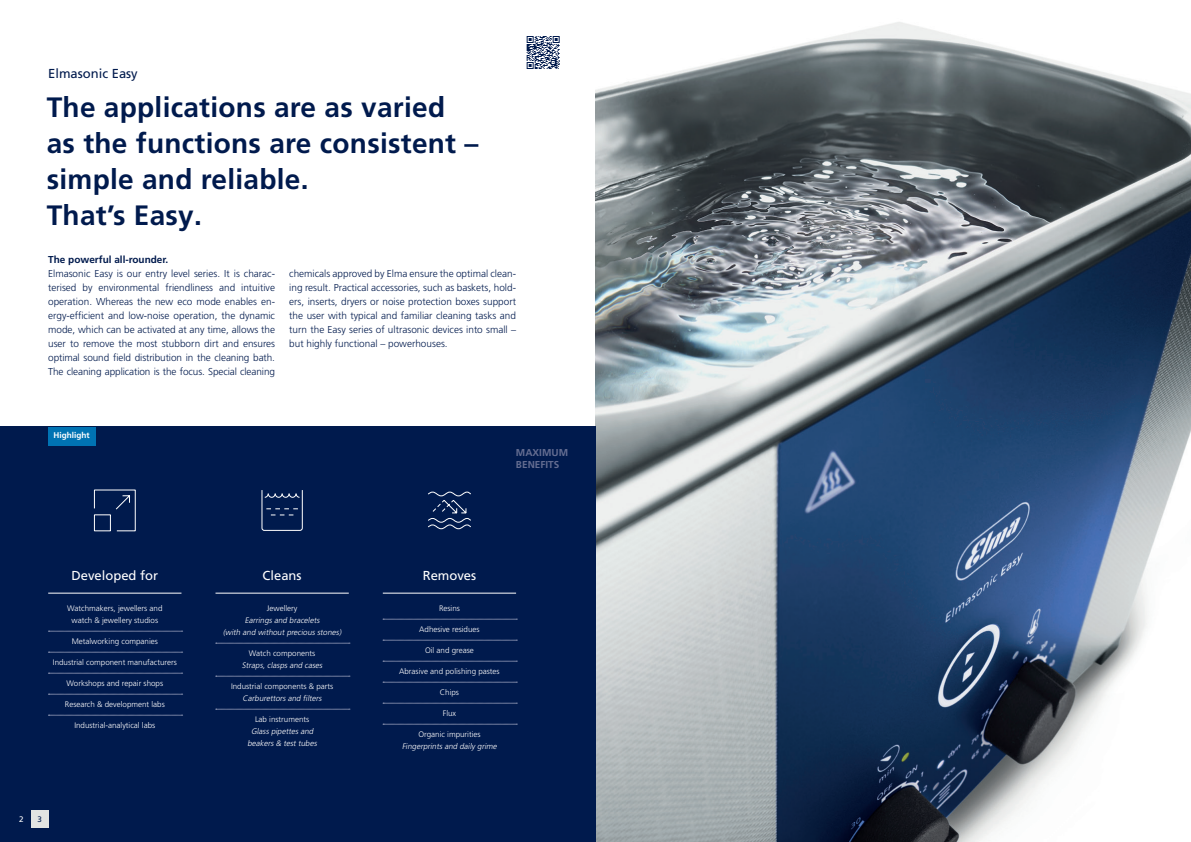
<style>
.page{position:relative;width:1191px;height:842px;background:#fff}
.page>*{position:absolute;margin:0;border:0;box-sizing:border-box;transform-origin:0 0}
.t1{font:700 28px/36px "Frutiger LT Pro";letter-spacing:.01em;color:#001a4d}
.t2{font:13px "Frutiger LT Pro";color:#fff}
.t3{font:13px "Frutiger LT Pro";color:#001a4d}
.t4{font:300 10px/14px "Frutiger LT Pro";letter-spacing:-.005em;color:#001a4d;text-align:justify}
.t5{font:700 10px "Frutiger LT Pro";color:#001a4d}
.t6{font:700 10px/12px "Frutiger LT Pro";color:#646d91}
.t7{font:700 8.2px "Frutiger LT Pro";color:#fff}
.t8{font:300 8px/12px "Frutiger LT Pro";color:#fff;text-align:center}
.t9{font:italic 300 8px/12px "Frutiger LT Pro";color:#fff;text-align:center}
.t10{font:8px "Frutiger LT Pro";color:#fff}
.t11{font:8px "Frutiger LT Pro";color:#001a4d}
</style>
<div class="page">
<svg style="left:526px;top:36px;width:33px;height:33px"></svg>
<img style="left:595px;top:22px;width:596px;height:820px">
<div style="left:0;top:427px;width:595px;height:415px;background:#001a4d"></div>
<svg style="left:261px;top:490px;width:42px;height:41px"></svg>
<svg style="left:428px;top:491px;width:43px;height:38px"></svg>
<div style="left:31px;top:811px;width:17px;height:17px;background:#e2e4e2"></div>
<hr style="left:383px;top:593px;width:133px;height:1px;background:#fff">
<svg style="left:383px;top:619px;width:134px;height:1px"></svg>
<svg style="left:383px;top:640px;width:134px;height:1px"></svg>
<svg style="left:383px;top:661px;width:134px;height:1px"></svg>
<svg style="left:383px;top:682px;width:134px;height:1px"></svg>
<svg style="left:383px;top:703px;width:134px;height:1px"></svg>
<svg style="left:383px;top:724px;width:134px;height:1px"></svg>
<hr style="left:215px;top:593px;width:134px;height:1px;background:#fff">
<svg style="left:216px;top:643px;width:134px;height:1px"></svg>
<svg style="left:216px;top:676px;width:134px;height:1px"></svg>
<svg style="left:216px;top:709px;width:134px;height:1px"></svg>
<hr style="left:48px;top:593px;width:133px;height:1px;background:#fff">
<svg style="left:48px;top:631px;width:135px;height:1px"></svg>
<svg style="left:48px;top:652px;width:135px;height:1px"></svg>
<svg style="left:48px;top:673px;width:135px;height:1px"></svg>
<svg style="left:48px;top:694px;width:135px;height:1px"></svg>
<svg style="left:48px;top:715px;width:135px;height:1px"></svg>
<svg style="left:94px;top:489px;width:42px;height:43px"></svg>
<div style="left:48px;top:427px;width:48px;height:18px;background:#0073b3"></div>
<h2 class="t3" style="left:48px;top:66px;width:91px">Elmasonic Easy</h2>
<h1 class="t1" style="left:47px;top:90px;width:433px">The applications are as varied as the functions are consistent – simple and reliable.<br>That’s Easy.</h1>
<p class="t5" style="left:48px;top:253px;width:122px">The powerful all-rounder.</p>
<p class="t4" style="left:48px;top:266px;width:228px">Elmasonic Easy is our entry level series. It is charac&shy;terised by environmental friendliness and intuitive operation. Whereas the new eco mode enables en&shy;ergy-efficient and low-noise operation, the dynamic mode, which can be activated at any time, allows the user to remove the most stubborn dirt and ensures optimal sound field distribution in the cleaning bath.<br>The cleaning application is the focus. Special cleaning</p>
<p class="t4" style="left:289px;top:266px;width:228px">chemicals approved by Elma ensure the optimal clean&shy;ing result. Practical accessories, such as baskets, hold&shy;ers, inserts, dryers or noise protection boxes support the user with typical and familiar cleaning tasks and turn the Easy series of ultrasonic devices into small – but highly functional – powerhouses.</p>
<p class="t7" style="left:54px;top:431px;width:38px">Highlight</p>
<h2 class="t2" style="left:71px;top:568px;width:88px">Developed for</h2>
<p class="t8" style="left:67px;top:603px;width:97px">Watchmakers, jewellers and watch &amp; jewellery studios</p>
<p class="t8" style="left:72px;top:636px;width:88px">Metalworking companies</p>
<p class="t8" style="left:53px;top:657px;width:125px">Industrial component manufacturers</p>
<p class="t8" style="left:66px;top:678px;width:98px">Workshops and repair shops</p>
<p class="t8" style="left:65px;top:699px;width:101px">Research &amp; development labs</p>
<p class="t8" style="left:74px;top:720px;width:82px">Industrial-analytical labs</p>
<p class="t10" style="left:19px;top:814px;width:6px">2</p>
<p class="t11" style="left:37px;top:814px;width:6px">3</p>
<h2 class="t2" style="left:263px;top:568px;width:41px">Cleans</h2>
<p class="t8" style="left:267px;top:603px;width:32px">Jewellery</p>
<p class="t9" style="left:223px;top:615px;width:121px">Earrings and bracelets<br>(with and without precious stones)</p>
<p class="t8" style="left:249px;top:648px;width:68px">Watch components</p>
<p class="t9" style="left:242px;top:660px;width:84px">Straps, clasps and cases</p>
<p class="t8" style="left:231px;top:681px;width:104px">Industrial components &amp; parts</p>
<p class="t9" style="left:243px;top:693px;width:82px">Carburettors and filters</p>
<p class="t8" style="left:255px;top:714px;width:56px">Lab instruments</p>
<p class="t9" style="left:247px;top:726px;width:73px">Glass pipettes and beakers &amp; test tubes</p>
<p class="t6" style="left:516px;top:447px;width:54px">MAXIMUM<br>BENEFITS</p>
<h2 class="t2" style="left:423px;top:568px;width:55px">Removes</h2>
<p class="t8" style="left:439px;top:603px;width:22px">Resins</p>
<p class="t8" style="left:419px;top:624px;width:62px">Adhesive residues</p>
<p class="t8" style="left:425px;top:645px;width:50px">Oil and grease</p>
<p class="t8" style="left:399px;top:666px;width:102px">Abrasive and polishing pastes</p>
<p class="t8" style="left:440px;top:687px;width:21px">Chips</p>
<p class="t8" style="left:443px;top:708px;width:15px">Flux</p>
<p class="t8" style="left:418px;top:729px;width:64px">Organic impurities</p>
<p class="t9" style="left:402px;top:741px;width:98px">Fingerprints and daily grime</p>
</div>
